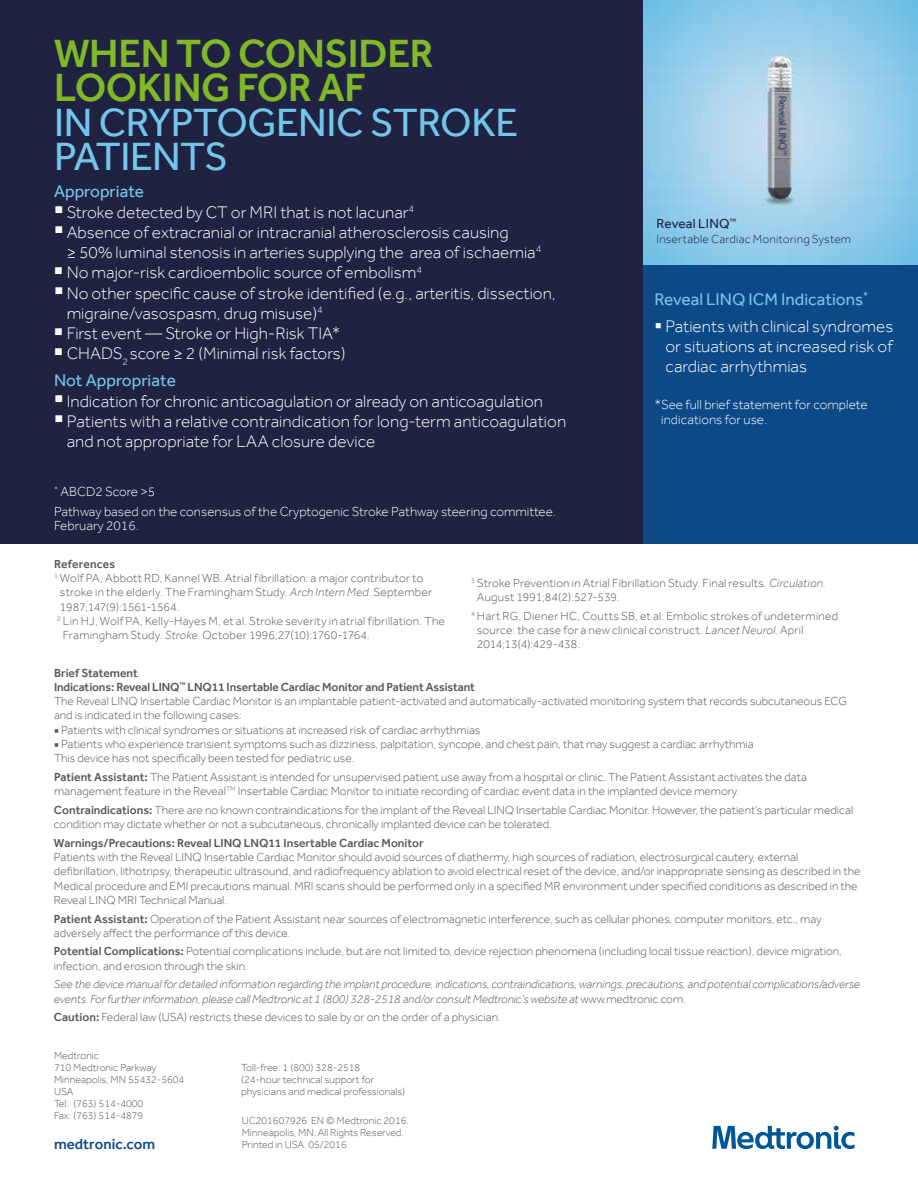
<style>
.page{position:relative;width:918px;height:1188px;background:#fff}
.page>*{position:absolute;margin:0;border:0;box-sizing:border-box;transform-origin:0 0}
.t1{font:40.5px/34.5px "Effra";letter-spacing:-.015em;color:#74c5ea}
.t2{font:500 40.5px/34.5px "Effra";letter-spacing:-.01em;color:#81b828}
.t3{font:300 17.25px/20.2px "Effra";color:#fff}
.t4{font:17.25px "Effra";color:#74c5ea}
.t5{font:500 15px "Effra";color:#0d4987}
.t6{font:300 13.5px/20.2px "Effra";color:#fff}
.t7{font:13.5px "Effra";letter-spacing:.01em;color:#1f2341}
.t8{font:300 12px/14.2px "Effra";color:#575756}
.t9{font:300 12px/14.2px "Effra";letter-spacing:.02em;color:#575756}
.t10{font:italic 300 12px/14.2px "Effra";letter-spacing:-.005em;color:#575756}
.t11{font:500 12px "Effra";color:#575756}
.t12{font:300 12px "Effra";letter-spacing:.02em;color:#1f2341}
.t13{font:300 10.5px/12px "Effra";color:#575756}
.s1{font-weight:400;color:#74c5ea}
.s2{font-style:italic}
.s3{font-weight:500}
.s4{font-family:"Minion Pro";font-weight:400}
.s5{font-style:normal}
</style>
<div class="page">
<svg style="left:712px;top:1126px;width:143px;height:23px"></svg>
<div style="left:0;top:0;width:644px;height:544px;background:#1f2341"></div>
<img style="left:644px;top:0;width:274px;height:265px">
<div style="left:644px;top:265px;width:274px;height:279px;background:#0d4987"></div>
<h1 class="t2" style="left:54px;top:36px;width:381px">WHEN TO CONSIDER<br>LOOKING FOR AF</h1>
<h1 class="t1" style="left:54px;top:105px;width:466px">IN CRYPTOGENIC STROKE<br>PATIENTS</h1>
<h2 class="t4" style="left:54px;top:182px;width:92px">Appropriate</h2>
<h2 class="t3" style="left:54px;top:202px;width:362px">○ Stroke detected by CT or MRI that is not lacunar<sup>4</sup></h2>
<h2 class="t3" style="left:67px;top:222px;width:476px;text-indent:-13px">○ Absence of extracranial or intracranial atherosclerosis causing<br>≥ 50% luminal stenosis in arteries supplying the area of ischaemia<sup>4</sup></h2>
<h2 class="t3" style="left:54px;top:263px;width:369px">○ No major-risk cardioembolic source of embolism<sup>4</sup></h2>
<h2 class="t3" style="left:67px;top:283px;width:490px;text-indent:-13px">○ No other specific cause of stroke identified (e.g., arteritis, dissection, migraine/vasospasm, drug misuse)<sup>4</sup></h2>
<h2 class="t3" style="left:54px;top:323px;width:288px">○ First event — Stroke or High-Risk TIA*</h2>
<h2 class="t3" style="left:54px;top:340px;width:293px;line-height:27px">○ CHADS<sub>2</sub> score ≥ 2 (Minimal risk factors)<br><span class="s1">Not Appropriate</span></h2>
<h2 class="t3" style="left:54px;top:391px;width:491px">○ Indication for chronic anticoagulation or already on anticoagulation</h2>
<h2 class="t3" style="left:67px;top:411px;width:501px;text-indent:-13px">○ Patients with a relative contraindication for long-term anticoagulation and not appropriate for LAA closure device</h2>
<p class="t6" style="left:54px;top:481px;width:503px"><sup>*</sup> ABCD2 Score &gt;5<br>Pathway based on the consensus of the Cryptogenic Stroke Pathway steering committee.</p>
<p class="t6" style="left:54px;top:515px;width:86px">February 2016.</p>
<p class="t7" style="left:657px;top:216px;width:81px">Reveal LINQ<sup>™</sup></p>
<p class="t12" style="left:657px;top:232px;width:196px">Insertable Cardiac Monitoring System</p>
<h2 class="t4" style="left:654px;top:289px;width:215px">Reveal LINQ ICM Indications<sup>*</sup></h2>
<h2 class="t3" style="left:665px;top:316px;width:229px;text-align:justify;text-indent:-11px">▪ Patients with clinical syndromes or situations at increased risk of cardiac arrhythmias</h2>
<p class="t6" style="left:661px;top:397px;width:208px;line-height:15px;text-indent:-7px">*See full brief statement for complete indications for use.</p>
<p class="t11" style="left:54px;top:557px;width:63px">References</p>
<p class="t9" style="left:54px;top:571px;width:371px"><sup>1</sup> Wolf PA, Abbott RD, Kannel WB. Atrial fibrillation: a major contributor to</p>
<p class="t9" style="left:60px;top:585px;width:374px">stroke in the elderly. The Framingham Study. <span class="s2">Arch Intern Med</span>. September</p>
<p class="t8" style="left:60px;top:600px;width:121px">1987;147(9):1561-1564.</p>
<p class="t9" style="left:57px;top:614px;width:390px"><sup>2</sup> Lin HJ, Wolf PA, Kelly-Hayes M, et al. Stroke severity in atrial fibrillation. The</p>
<p class="t8" style="left:63px;top:628px;width:308px">Framingham Study. <span class="s2">Stroke</span>. October 1996;27(10):1760-1764.</p>
<p class="t8" style="left:477px;top:576px;width:350px;text-indent:-6px"><sup>3</sup> Stroke Prevention in Atrial Fibrillation Study. Final results. <span class="s2">Circulation</span>.<br>August 1991;84(2):527-539.</p>
<p class="t9" style="left:477px;top:609px;width:363px;text-indent:-6px"><sup>4</sup> Hart RG, Diener HC, Coutts SB, et al. Embolic strokes of undetermined source: the case for a new clinical construct. <span class="s2">Lancet Neurol</span>. April<br>2014;13(4):429-438.</p>
<p class="t8" style="left:54px;top:665px;width:795px"><span class="s3">Brief Statement<br>Indications: Reveal LINQ</span><sup>™</sup> <span class="s3">LNQ11 Insertable Cardiac Monitor and Patient Assistant<br></span>The Reveal LINQ Insertable Cardiac Monitor is an implantable patient-activated and automatically-activated monitoring system that records subcutaneous ECG and is indicated in the following cases:</p>
<p class="t8" style="left:54px;top:722px;width:428px"><span class="s4">■</span> Patients with clinical syndromes or situations at increased risk of cardiac arrhythmias</p>
<p class="t8" style="left:54px;top:737px;width:701px"><span class="s4">■</span> Patients who experience transient symptoms such as dizziness, palpitation, syncope, and chest pain, that may suggest a cardiac arrhythmia<br>This device has not specifically been tested for pediatric use.</p>
<p class="t8" style="left:54px;top:770px;width:754px"><span class="s3">Patient Assistant:</span> The Patient Assistant is intended for unsupervised patient use away from a hospital or clinic. The Patient Assistant activates the data management feature in the Reveal<sup>TM</sup> Insertable Cardiac Monitor to initiate recording of cardiac event data in the implanted device memory.</p>
<p class="t8" style="left:54px;top:803px;width:801px"><span class="s3">Contraindications:</span> There are no known contraindications for the implant of the Reveal LINQ Insertable Cardiac Monitor. However, the patient’s particular medical condition may dictate whether or not a subcutaneous, chronically implanted device can be tolerated.</p>
<p class="t11" style="left:54px;top:836px;width:371px">Warnings/Precautions: Reveal LINQ LNQ11 Insertable Cardiac Monitor</p>
<p class="t8" style="left:54px;top:850px;width:808px">Patients with the Reveal LINQ Insertable Cardiac Monitor should avoid sources of diathermy, high sources of radiation, electrosurgical cautery, external defibrillation, lithotripsy, therapeutic ultrasound, and radiofrequency ablation to avoid electrical reset of the device, and/or inappropriate sensing as described in the Medical procedure and EMI precautions manual. MRI scans should be performed only in a specified MR environment under specified conditions as described in the Reveal LINQ MRI Technical Manual.</p>
<p class="t8" style="left:54px;top:911px;width:769px"><span class="s3">Patient Assistant:</span> Operation of the Patient Assistant near sources of electromagnetic interference, such as cellular phones, computer monitors, etc., may adversely affect the performance of this device.</p>
<p class="t8" style="left:54px;top:944px;width:789px"><span class="s3">Potential Complications:</span> Potential complications include, but are not limited to, device rejection phenomena (including local tissue reaction), device migration, infection, and erosion through the skin.</p>
<p class="t10" style="left:54px;top:977px;width:807px">See the device manual for detailed information regarding the implant procedure, indications, contraindications, warnings, precautions, and potential complications/adverse events. For further information, please call Medtronic at 1 (800) 328-2518 and/or consult Medtronic’s website at <span class="s5">www.medtronic.com.</span></p>
<p class="t8" style="left:54px;top:1010px;width:448px"><span class="s3">Caution:</span> Federal law (USA) restricts these devices to sale by or on the order of a physician.</p>
<p class="t13" style="left:54px;top:1050px;width:132px">Medtronic<br>710 Medtronic Parkway<br>Minneapolis, MN 55432-5604<br>USA<br>Tel: (763) 514-4000<br>Fax: (763) 514-4879</p>
<p class="t13" style="left:241px;top:1062px;width:166px">Toll-free: 1 (800) 328-2518<br>(24-hour technical support for physicians and medical professionals)</p>
<p class="t13" style="left:242px;top:1115px;width:169px">UC201607926 EN © Medtronic 2016.<br>Minneapolis, MN. All Rights Reserved.<br>Printed in USA. 05/2016</p>
<p class="t5" style="left:54px;top:1135px;width:103px">medtronic.com</p>
</div>
